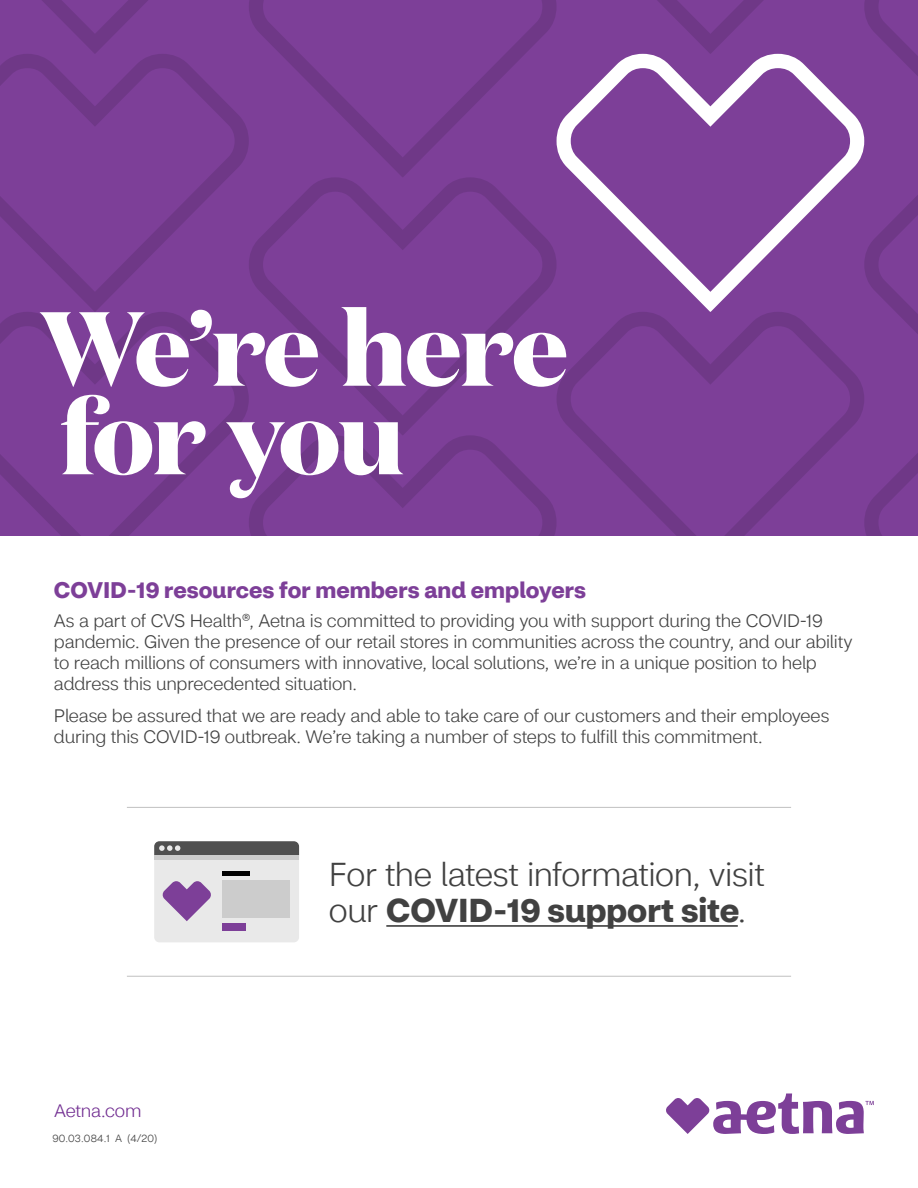
<style>
.page{position:relative;width:918px;height:1188px;background:#fff}
.page>*{position:absolute;margin:0;border:0;box-sizing:border-box;transform-origin:0 0}
.t1{font:700 105px/88.5px "Domaine Disp";letter-spacing:-.02em;color:#fff}
.t2{font:300 33px/36px "CVS Health Sans";letter-spacing:-.015em;color:#414141}
.t3{font:700 22.5px "CVS Health Sans";color:#7d3f98}
.t4{font:300 18px/21px "CVS Health Sans";letter-spacing:-.01em;color:#414141}
.t5{font:300 18px "CVS Health Sans";letter-spacing:-.015em;color:#712d91}
.t6{font:300 10.5px "CVS Health Sans";letter-spacing:.025em;color:#414141}
.s1{font-weight:700}
</style>
<div class="page">
<hr style="left:127px;top:976px;width:664px;height:1px;background:#c0c0c0">
<hr style="left:127px;top:807px;width:664px;height:1px;background:#c0c0c0">
<hr style="left:386px;top:925px;width:352px;height:2px;background:#414141">
<svg style="left:0;top:0;width:918px;height:536px;background:#7e4298"></svg>
<svg style="left:154px;top:841px;width:145px;height:101px;background:#c3bdc5"></svg>
<div style="left:223px;top:923px;width:23px;height:7px;background:#7d3f98"></div>
<svg style="left:666px;top:1094px;width:208px;height:40px"></svg>
<p class="t1" style="left:40px;top:303px;width:529px">We’re here for you</p>
<h1 class="t3" style="left:54px;top:576px;width:534px">COVID-19 resources for members and employers</h1>
<p class="t4" style="left:54px;top:610px;width:800px">As a part of CVS Health®, Aetna is committed to providing you with support during the COVID-19 pandemic. Given the presence of our retail stores in communities across the country, and our ability to reach millions of consumers with innovative, local solutions, we’re in a unique position to help address this unprecedented situation.</p>
<p class="t4" style="left:54px;top:705px;width:777px">Please be assured that we are ready and able to take care of our customers and their employees during this COVID-19 outbreak. We’re taking a number of steps to fulfill this commitment.</p>
<p class="t5" style="left:54px;top:1100px;width:89px">Aetna.com</p>
<p class="t6" style="left:52px;top:1132px;width:107px">90.03.084.1 A (4/20)</p>
<p class="t2" style="left:329px;top:857px;width:437px">For the latest information, visit our <span class="s1">COVID-19 support site</span>.</p>
</div>
